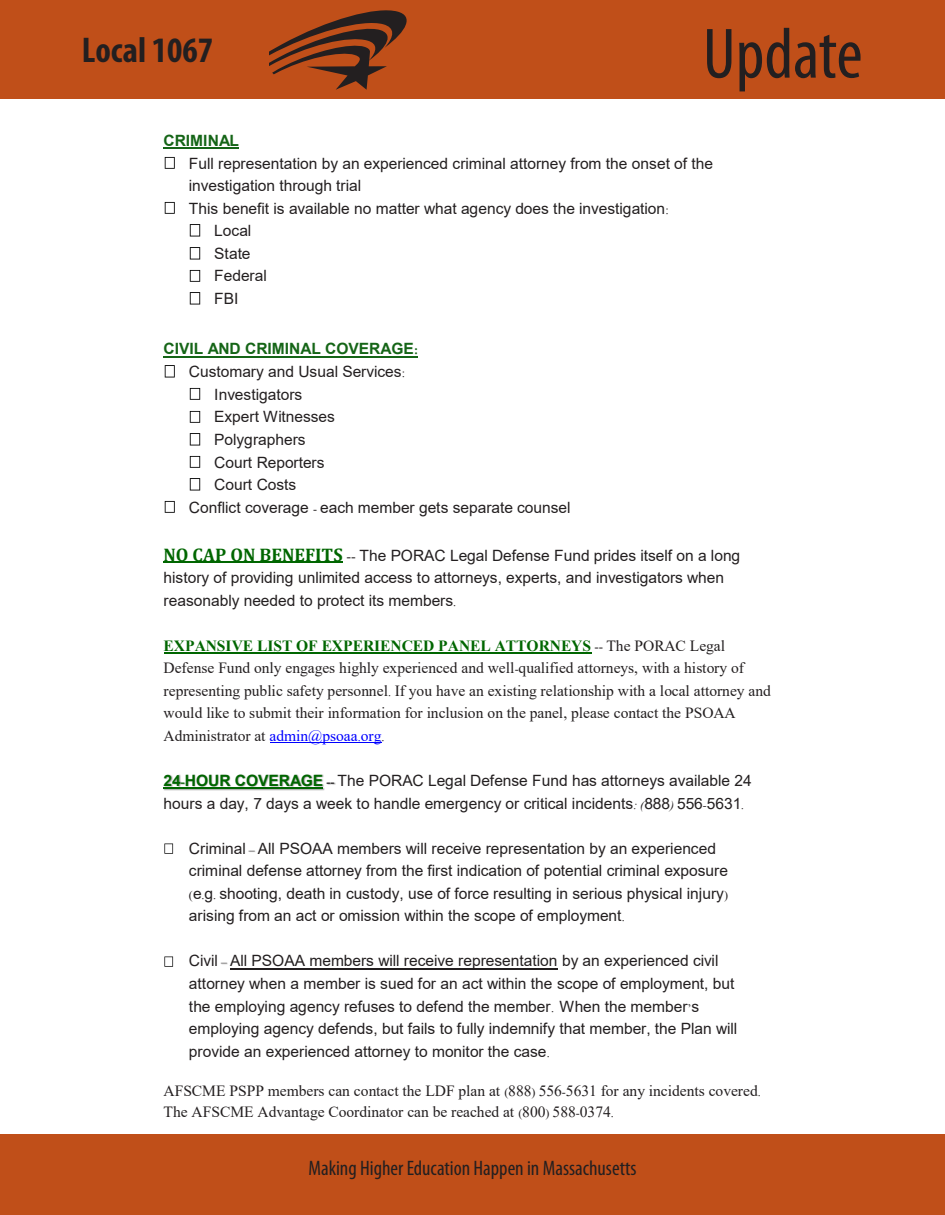
<style>
.page{position:relative;width:945px;height:1215px;background:#fff}
.page>*{position:absolute;margin:0;border:0;box-sizing:border-box;transform-origin:0 0}
.t1{font:condensed 72px "Myriad Pro";color:#231f20}
.t2{font:700 condensed 35.85px "Myriad Pro";color:#231f20}
.t3{font:condensed 21px "Myriad Pro";color:#231f20}
.t4{font:15.6px/22.5px "Arial";color:#231f20}
.t5{font:15.6px/22.6px "Times New Roman";color:#231f20}
.t6{font:700 15.6px "Arial";color:#156517}
.s1{font-family:"Kokila"}
.s2{font-family:"Cambria";font-weight:700;font-size:18.3px;color:#060}
.s3{font-family:"Kokila";font-size:18.3px}
.s4{font-weight:700;color:#060}
.s5{font-family:"Kokila";font-size:16.95px}
.s6{color:#00f}
.s7{font-family:"Kokila";color:#00f}
.s8{font-family:"Kokila";font-weight:700;color:#060}
.s9{font-family:"Kokila";font-weight:700}
.s10{font-family:"Kokila";font-style:italic}
</style>
<div class="page">
<hr style="left:164px;top:147px;width:75px;height:2px;background:#156517">
<img style="left:164px;top:156px;width:11px;height:13px">
<img style="left:164px;top:201px;width:11px;height:13px">
<img style="left:189px;top:224px;width:12px;height:13px">
<img style="left:189px;top:247px;width:12px;height:13px">
<img style="left:189px;top:269px;width:12px;height:13px">
<img style="left:189px;top:292px;width:12px;height:13px">
<hr style="left:164px;top:356px;width:254px;height:2px;background:#156517">
<img style="left:164px;top:365px;width:11px;height:13px">
<img style="left:189px;top:387px;width:12px;height:13px">
<img style="left:189px;top:410px;width:12px;height:13px">
<img style="left:189px;top:433px;width:12px;height:13px">
<img style="left:189px;top:455px;width:12px;height:13px">
<img style="left:189px;top:478px;width:12px;height:13px">
<img style="left:164px;top:500px;width:11px;height:13px">
<hr style="left:164px;top:562px;width:179px;height:1px;background:#060">
<hr style="left:164px;top:652px;width:427px;height:2px;background:#060">
<hr style="left:270px;top:743px;width:111px;height:1px;background:#00f">
<img style="left:164px;top:774px;width:7px;height:13px">
<img style="left:171px;top:775px;width:4px;height:12px">
<img style="left:175px;top:774px;width:138px;height:13px">
<img style="left:313px;top:774px;width:23px;height:13px">
<img style="left:163px;top:787px;width:162px;height:4px">
<hr style="left:164px;top:788px;width:159px;height:1px;background:#060">
<img style="left:164px;top:843px;width:10px;height:11px">
<img style="left:164px;top:956px;width:10px;height:11px">
<img style="left:222px;top:963px;width:20px;height:7px">
<hr style="left:230px;top:968px;width:328px;height:1px;background:#231f20">
<div style="left:0;top:0;width:945px;height:98px;background:#c04f19"></div>
<svg style="left:269px;top:10px;width:138px;height:80px"></svg>
<div style="left:0;top:1135px;width:945px;height:80px;background:#c04f19"></div>
<h2 class="t2" style="left:82px;top:27px;width:133px">Local 1067</h2>
<h1 class="t1" style="left:703px;top:10px;width:161px">Update</h1>
<p class="t6" style="left:164px;top:129px;width:77px">CRIMINAL</p>
<p class="t4" style="left:189px;top:152px;width:526px">Full representation by an experienced criminal attorney from the onset of the</p>
<p class="t4" style="left:189px;top:175px;width:174px">investigation through trial</p>
<p class="t4" style="left:189px;top:197px;width:481px">This benefit is available no matter what agency does the investigation<span class="s1">:</span></p>
<p class="t4" style="left:214px;top:220px;width:39px">Local</p>
<p class="t4" style="left:214px;top:242px;width:38px">State</p>
<p class="t4" style="left:214px;top:265px;width:54px">Federal</p>
<p class="t4" style="left:214px;top:287px;width:26px">FBI</p>
<p class="t6" style="left:164px;top:338px;width:256px">CIVIL AND CRIMINAL COVERAGE<span class="s1">:</span></p>
<p class="t4" style="left:189px;top:361px;width:218px">Customary and Usual Services<span class="s1">:</span></p>
<p class="t4" style="left:214px;top:383px;width:90px">Investigators</p>
<p class="t4" style="left:214px;top:406px;width:122px">Expert Witnesses</p>
<p class="t4" style="left:214px;top:428px;width:93px">Polygraphers</p>
<p class="t4" style="left:214px;top:451px;width:112px">Court Reporters</p>
<p class="t4" style="left:214px;top:473px;width:83px">Court Costs</p>
<p class="t4" style="left:189px;top:496px;width:383px">Conflict coverage <span class="s1">-</span> each member gets separate counsel</p>
<p class="t4" style="left:164px;top:544px;width:578px"><span class="s2">NO CAP ON BENEFITS</span> <span class="s3">--</span> The PORAC Legal Defense Fund prides itself on a long history of providing unlimited access to attorneys, experts, and investigators when reasonably needed to protect its members<span class="s1">.</span></p>
<p class="t5" style="left:164px;top:634px;width:609px"><span class="s4">EXPANSIVE LIST OF EXPERIENCED PANEL ATTORNEYS</span> <span class="s5">--</span> The PORAC Legal Defense Fund only engages highly experienced and well<span class="s1">-</span>qualified attorneys, with a history of representing public safety personnel<span class="s1">.</span> If you have an existing relationship with a local attorney and would like to submit their information for inclusion on the panel, please contact the PSOAA Administrator at <span class="s6">admin@psoaa</span><span class="s7">.</span><span class="s6">org</span><span class="s1">.</span></p>
<p class="t4" style="left:164px;top:769px;width:590px"><span class="s4">24</span><span class="s8">-</span><span class="s4">HOUR COVERAGE</span> <span class="s9">--</span> The PORAC Legal Defense Fund has attorneys available 24 hours a day, 7 days a week to handle emergency or critical incidents<span class="s10">: (</span>888<span class="s10">)</span> 556<span class="s10">-</span>5631<span class="s10">.</span></p>
<p class="t4" style="left:189px;top:837px;width:541px">Criminal <span class="s1">–</span> All PSOAA members will receive representation by an experienced criminal defense attorney from the first indication of potential criminal exposure <span class="s1">(</span>e<span class="s1">.</span>g<span class="s1">.</span> shooting, death in custody, use of force resulting in serious physical injury<span class="s1">) </span>arising from an act or omission within the scope of employment<span class="s1">.</span></p>
<p class="t4" style="left:189px;top:950px;width:550px">Civil <span class="s1">–</span> All PSOAA members will receive representation by an experienced civil attorney when a member is sued for an act within the scope of employment, but the employing agency refuses to defend the member<span class="s1">.</span> When the member<span class="s1">’</span>s employing agency defends, but fails to fully indemnify that member, the Plan will provide an experienced attorney to monitor the case<span class="s1">.</span></p>
<p class="t5" style="left:164px;top:1080px;width:599px;line-height:21px">AFSCME PSPP members can contact the LDF plan at <span class="s1">(</span>888<span class="s1">)</span> 556<span class="s1">-</span>5631 for any incidents covered<span class="s1">.<br></span>The AFSCME Advantage Coordinator can be reached at <span class="s1">(</span>800<span class="s1">)</span> 588<span class="s1">-</span>0374<span class="s1">.</span></p>
<h3 class="t3" style="left:309px;top:1156px;width:329px">Making Higher Education Happen in Massachusetts</h3>
</div>
